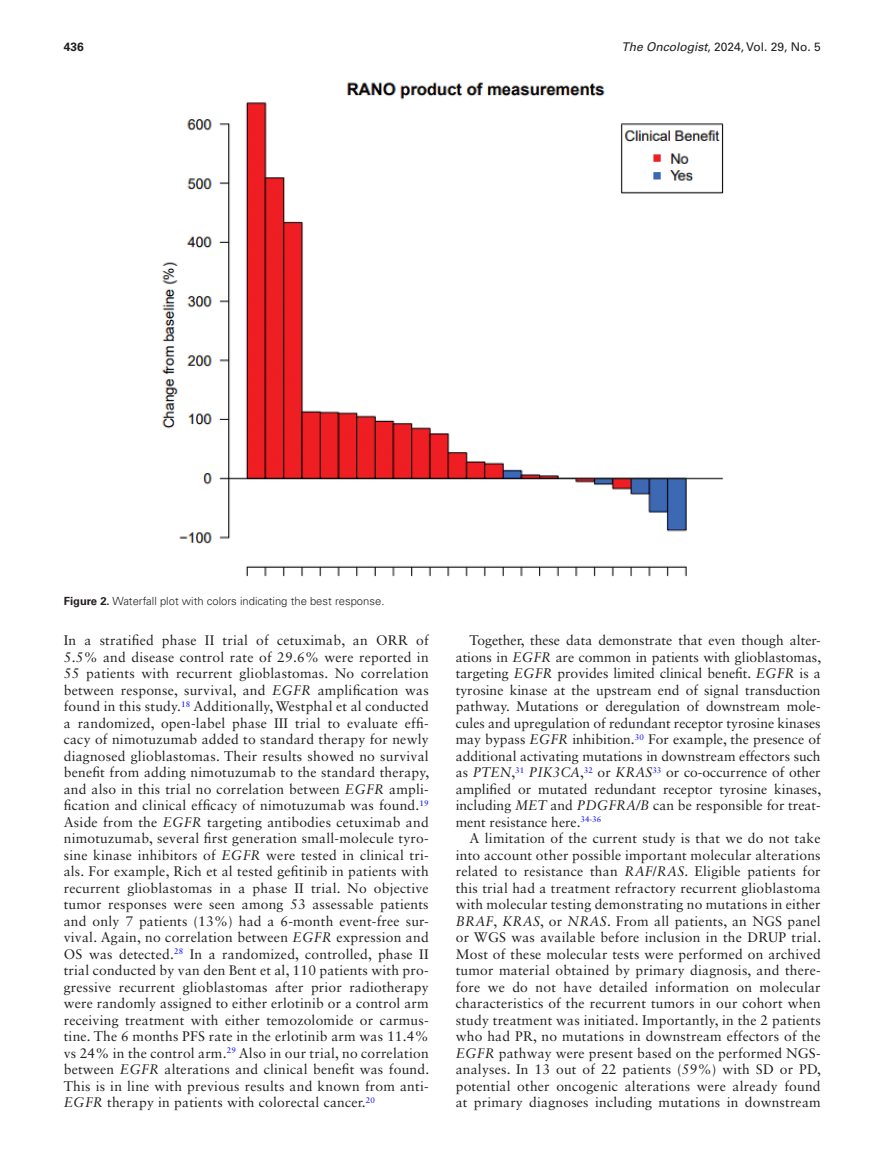
<style>
.page{position:relative;width:893px;height:1174px;background:#fff}
.page>*{position:absolute;margin:0;border:0;box-sizing:border-box;transform-origin:0 0}
.t1{font:13.8px/16.5px "Sabon LT Std";letter-spacing:.015em;color:#231f20;text-align:justify}
.t2{font:12px "Univers LT Std";color:#231f20}
.t3{font:700 12px "Univers LT Std";color:#231f20}
.t4{font:300 11.25px "Univers LT Std";color:#231f20}
.s1{font-style:italic}
.s2{font-weight:700}
</style>
<div class="page">
<img style="left:162px;top:82px;width:562px;height:495px">
<p class="t3" style="left:64px;top:40px;width:22px">436</p>
<p class="t2" style="left:621px;top:40px;width:201px"><span class="s1">The Oncologist</span>, 2024, Vol. 29, No. 5</p>
<p class="t4" style="left:64px;top:594px;width:322px"><span class="s2">Figure 2.</span> Waterfall plot with colors indicating the best response.</p>
<p class="t1" style="left:64px;top:632px;width:367px">In a stratified phase II trial of cetuximab, an ORR of 5.5% and disease control rate of 29.6% were reported in 55 patients with recurrent glioblastomas. No correlation between response, survival, and <span class="s1">EGFR</span> amplification was found in this study.<sup>18</sup> Additionally, Westphal et al conducted a randomized, open-label phase III trial to evaluate effi&shy;cacy of nimotuzumab added to standard therapy for newly diagnosed glioblastomas. Their results showed no survival benefit from adding nimotuzumab to the standard therapy, and also in this trial no correlation between <span class="s1">EGFR</span> ampli&shy;fication and clinical efficacy of nimotuzumab was found.<sup>19<br></sup>Aside from the <span class="s1">EGFR</span> targeting antibodies cetuximab and nimotuzumab, several first generation small-molecule tyro&shy;sine kinase inhibitors of <span class="s1">EGFR</span> were tested in clinical tri&shy;als. For example, Rich et al tested gefitinib in patients with recurrent glioblastomas in a phase II trial. No objective tumor responses were seen among 53 assessable patients and only 7 patients (13%) had a 6-month event-free sur&shy;vival. Again, no correlation between <span class="s1">EGFR</span> expression and OS was detected.<sup>28</sup> In a randomized, controlled, phase II trial conducted by van den Bent et al, 110 patients with pro&shy;gressive recurrent glioblastomas after prior radiotherapy were randomly assigned to either erlotinib or a control arm receiving treatment with either temozolomide or carmus&shy;tine. The 6 months PFS rate in the erlotinib arm was 11.4% vs 24% in the control arm.<sup>29</sup> Also in our trial, no correlation between <span class="s1">EGFR</span> alterations and clinical benefit was found.<br>This is in line with previous results and known from anti-<span class="s1">EGFR</span> therapy in patients with colorectal cancer.<sup>20</sup></p>
<p class="t1" style="left:456px;top:632px;width:367px;text-indent:14px">Together, these data demonstrate that even though alter&shy;ations in <span class="s1">EGFR</span> are common in patients with glioblastomas, targeting <span class="s1">EGFR</span> provides limited clinical benefit. <span class="s1">EGFR</span> is a tyrosine kinase at the upstream end of signal transduction pathway. Mutations or deregulation of downstream mole&shy;cules and upregulation of redundant receptor tyrosine kinases may bypass <span class="s1">EGFR</span> inhibition.<sup>30</sup> For example, the presence of additional activating mutations in downstream effectors such as <span class="s1">PTEN</span>,<sup>31</sup> <span class="s1">PIK3CA</span>,<sup>32</sup> or <span class="s1">KRAS</span><sup>33</sup> or co-occurrence of other amplified or mutated redundant receptor tyrosine kinases, including <span class="s1">MET</span> and <span class="s1">PDGFRA/B</span> can be responsible for treat&shy;ment resistance here.<sup>34</sup><sup>-</sup><sup>36</sup></p>
<p class="t1" style="left:456px;top:830px;width:367px;text-indent:14px">A limitation of the current study is that we do not take into account other possible important molecular alterations related to resistance than <span class="s1">RAF</span>/<span class="s1">RAS</span>. Eligible patients for this trial had a treatment refractory recurrent glioblastoma with molecular testing demonstrating no mutations in either <span class="s1">BRAF</span>, <span class="s1">KRAS</span>, or <span class="s1">NRAS</span>. From all patients, an NGS panel or WGS was available before inclusion in the DRUP trial.<br>Most of these molecular tests were performed on archived tumor material obtained by primary diagnosis, and there&shy;fore we do not have detailed information on molecular characteristics of the recurrent tumors in our cohort when study treatment was initiated. Importantly, in the 2 patients who had PR, no mutations in downstream effectors of the <span class="s1">EGFR</span> pathway were present based on the performed NGS&shy;analyses. In 13 out of 22 patients (59%) with SD or PD, potential other oncogenic alterations were already found at primary diagnoses including mutations in downstream</p>
</div>
